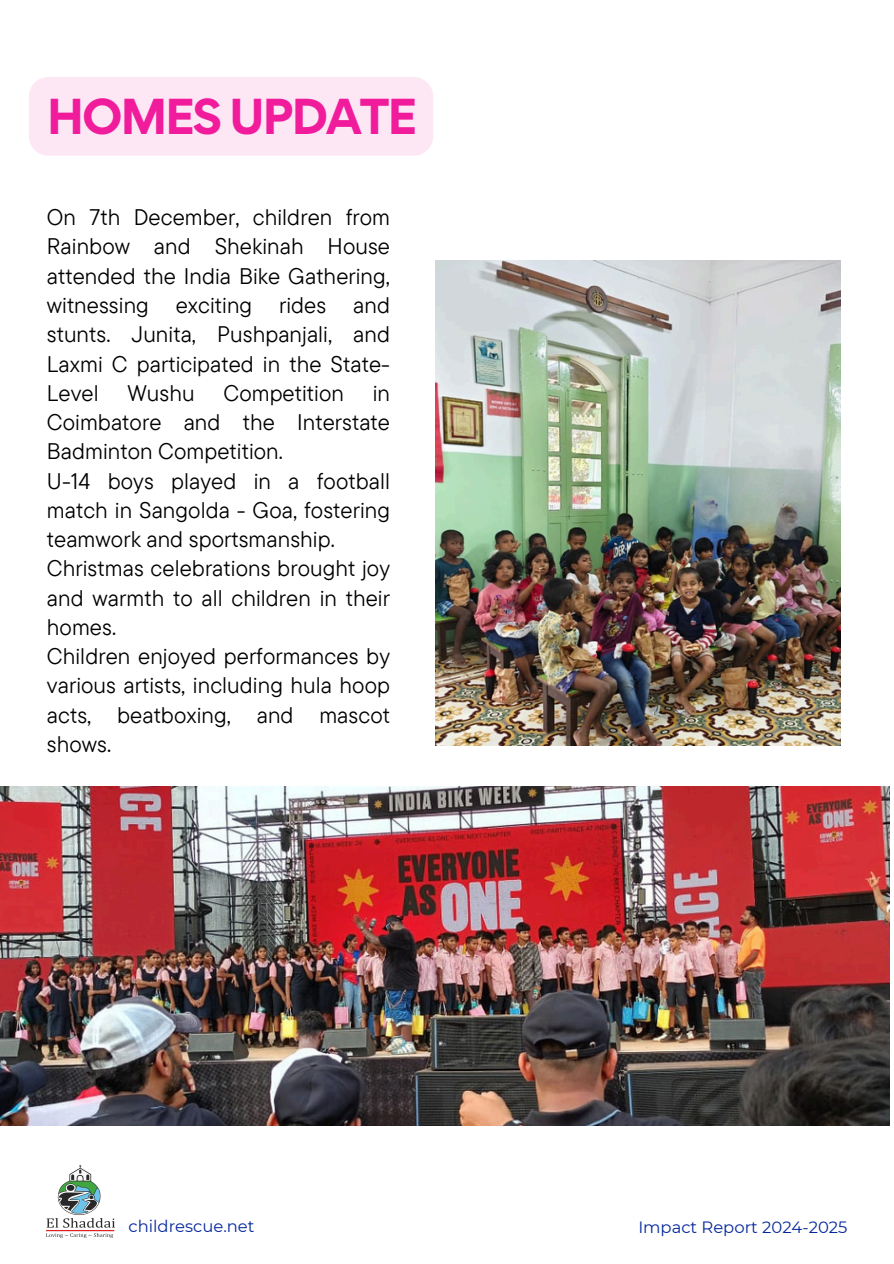
<style>
.page{position:relative;width:894px;height:1264px;background:#fff}
.page>*{position:absolute;margin:0;border:0;box-sizing:border-box;transform-origin:0 0}
.t1{font:700 45px "Gordita";letter-spacing:-.05em;color:#f01c9c}
.t2{font:22.5px/29.2px "TT Commons Pro";letter-spacing:.005em;color:#000;text-align:justify}
.t3{font:16.35px "Montserrat";color:#05279b}
</style>
<div class="page">
<img style="left:435px;top:261px;width:405px;height:485px">
<img style="left:47px;top:1165px;width:67px;height:72px">
<img style="left:0;top:786px;width:889px;height:339px">
<div style="left:29px;top:77px;width:404px;height:79px;background:#fde7f4;border-radius:20px"></div>
<h1 class="t1" style="left:47px;top:86px;width:372px">HOMES UPDATE</h1>
<h2 class="t2" style="left:47px;top:202px;width:344px">On 7th December, children from Rainbow and Shekinah House attended the India Bike Gathering, witnessing exciting rides and stunts. Junita, Pushpanjali, and Laxmi C participated in the State-Level</h2>
<h2 class="t2" style="left:127px;top:378px;width:69px">Wushu</h2>
<h2 class="t2" style="left:223px;top:378px;width:122px">Competition</h2>
<h2 class="t2" style="left:47px;top:378px;width:344px;text-align:left;text-indent:326px">in<br>Coimbatore and the Interstate<br>Badminton Competition.<br>U-14 boys played in a football match in Sangolda - Goa, fostering teamwork and sportsmanship.<br>Christmas celebrations brought joy and warmth to all children in their homes.<br>Children enjoyed performances by various artists, including hula hoop acts, beatboxing, and mascot shows.</h2>
<p class="t3" style="left:128px;top:1216px;width:127px">childrescue.net</p>
<p class="t3" style="left:638px;top:1217px;width:210px">Impact Report 2024-2025</p>
</div>
